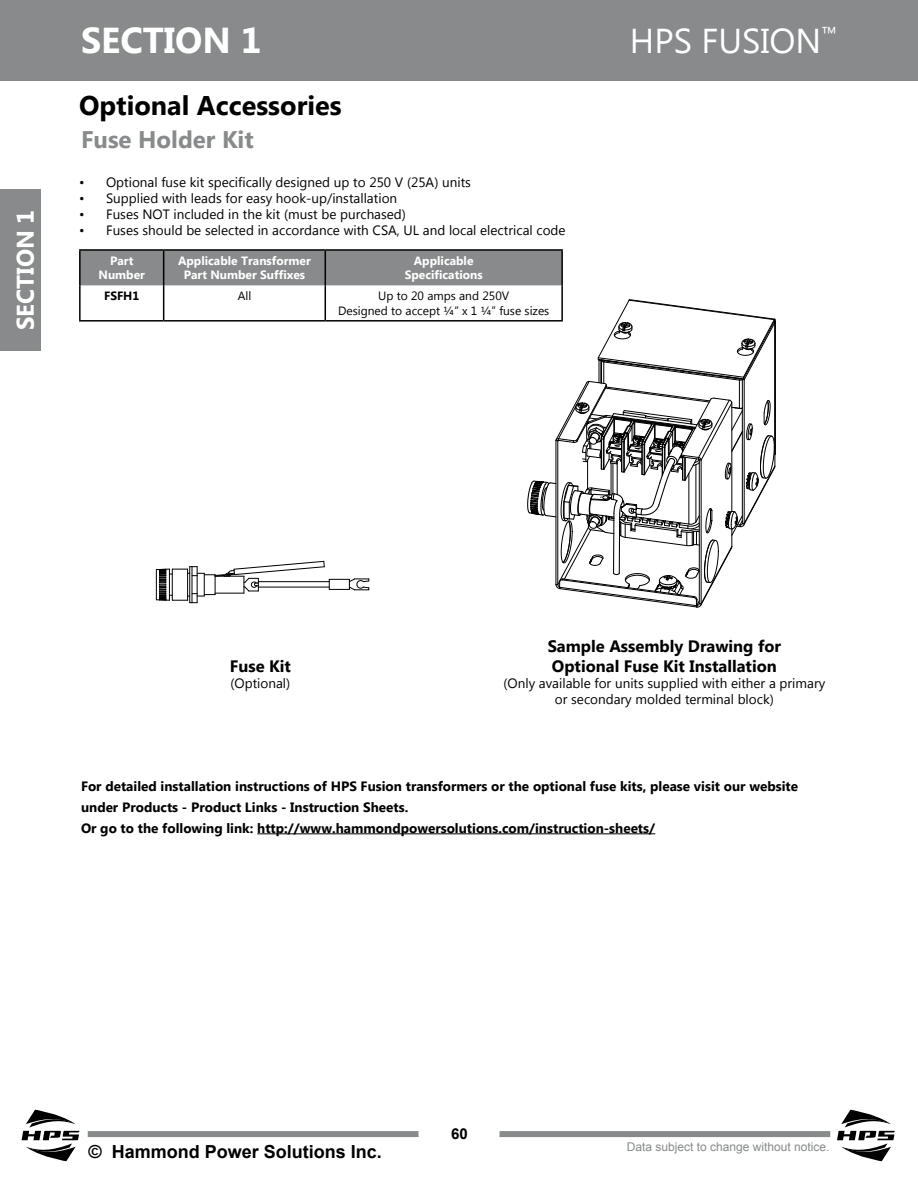
<style>
.page{position:relative;width:918px;height:1188px;background:#fff}
.page>*{position:absolute;margin:0;border:0;box-sizing:border-box;transform-origin:0 0}
.t1{font:700 36px "Microsoft New Tai Lue";color:#fff}
.t2{font:34.5px "Microsoft New Tai Lue";color:#fff}
.t3{font:700 27px "Microsoft New Tai Lue";color:#000}
.t4{font:700 24px "Microsoft New Tai Lue";color:#888a8c}
.t5{font:700 24px "Microsoft New Tai Lue";color:#fff}
.t6{font:700 18px "Arial";color:#000}
.t7{font:700 16.5px/19.8px "Microsoft New Tai Lue";color:#000}
.t8{font:700 15px "Arial";color:#000}
.t9{font:13.5px/16.2px "Microsoft New Tai Lue";color:#000;text-align:center}
.t10{font:700 13.5px/21px "Microsoft New Tai Lue";color:#000}
.t11{font:700 12px/14.4px "Microsoft New Tai Lue";color:#fff;text-align:center}
.t12{font:12px/14.4px "Microsoft New Tai Lue";color:#000;text-align:center}
.t13{font:12px "Arial";color:#888a8c}
.t14{font:700 12px "Microsoft New Tai Lue";color:#000}
</style>
<div class="page">
<div style="left:0;top:189px;width:40px;height:162px;background:#888a8c"></div>
<div style="left:0;top:0;width:918px;height:81px;background:#888a8c"></div>
<svg style="left:22px;top:1110px;width:58px;height:51px"></svg>
<div style="left:88px;top:1131px;width:330px;height:6px;background:#888a8c"></div>
<svg style="left:837px;top:1110px;width:58px;height:51px"></svg>
<div style="left:500px;top:1131px;width:330px;height:6px;background:#888a8c"></div>
<hr style="left:257px;top:833px;width:398px;height:1px;background:#000">
<div style="left:81px;top:251px;width:480px;height:34px;background:#888a8c"></div>
<hr style="left:79px;top:249px;width:85px;height:2px;background:#000">
<hr style="left:79px;top:251px;width:2px;height:34px;background:#000">
<hr style="left:164px;top:249px;width:161px;height:2px;background:#000">
<hr style="left:325px;top:249px;width:238px;height:2px;background:#000">
<hr style="left:79px;top:285px;width:2px;height:35px;background:#000">
<hr style="left:79px;top:320px;width:85px;height:2px;background:#000">
<hr style="left:164px;top:320px;width:161px;height:2px;background:#000">
<hr style="left:325px;top:320px;width:238px;height:2px;background:#000">
<hr style="left:163px;top:251px;width:1px;height:34px;background:#000">
<hr style="left:325px;top:251px;width:1px;height:34px;background:#000">
<hr style="left:561px;top:251px;width:2px;height:34px;background:#000">
<hr style="left:163px;top:285px;width:1px;height:35px;background:#000">
<hr style="left:325px;top:285px;width:1px;height:35px;background:#000">
<hr style="left:561px;top:285px;width:2px;height:35px;background:#000">
<svg style="left:156px;top:561px;width:214px;height:42px"></svg>
<svg style="left:527px;top:300px;width:249px;height:308px"></svg>
<hr style="left:689px;top:473px;width:1px;height:51px;background:#000">
<hr style="left:696px;top:465px;width:1px;height:57px;background:#000">
<hr style="left:617px;top:461px;width:1px;height:34px;background:#000">
<h3 class="t5" style="left:12px;top:330px;width:122px;rotate:-90deg">SECTION 1</h3>
<h1 class="t1" style="left:81px;top:20px;width:182px">SECTION 1</h1>
<h2 class="t2" style="left:630px;top:21px;width:209px">HPS FUSION<sup>™</sup></h2>
<h3 class="t3" style="left:79px;top:90px;width:264px">Optional Accessories</h3>
<h3 class="t4" style="left:81px;top:126px;width:174px">Fuse Holder Kit</h3>
<p class="t9" style="left:79px;top:175px;width:393px">• Optional fuse kit specifically designed up to 250 V (25A) units</p>
<p class="t9" style="left:79px;top:191px;width:320px">• Supplied with leads for easy hook-up/installation</p>
<p class="t9" style="left:79px;top:207px;width:328px">• Fuses NOT included in the kit (must be purchased)</p>
<p class="t9" style="left:79px;top:224px;width:488px">• Fuses should be selected in accordance with CSA, UL and local electrical code</p>
<p class="t11" style="left:99px;top:255px;width:48px">Part<br>Number</p>
<p class="t11" style="left:178px;top:255px;width:134px">Applicable Transformer<br>Part Number Suffixes</p>
<p class="t11" style="left:405px;top:255px;width:79px">Applicable<br>Specifications</p>
<p class="t14" style="left:104px;top:289px;width:37px">FSFH1</p>
<p class="t12" style="left:238px;top:290px;width:15px">All</p>
<p class="t12" style="left:338px;top:290px;width:213px">Up to 20 amps and 250V<br>Designed to accept ¼” x 1 ¼” fuse sizes</p>
<p class="t7" style="left:230px;top:657px;width:63px">Fuse Kit</p>
<p class="t9" style="left:231px;top:676px;width:61px">(Optional)</p>
<p class="t7" style="left:548px;top:637px;width:235px">Sample Assembly Drawing for<br>Optional Fuse Kit Installation</p>
<p class="t9" style="left:504px;top:676px;width:323px">(Only available for units supplied with either a primary or secondary molded terminal block)</p>
<p class="t10" style="left:81px;top:776px;width:719px">For detailed installation instructions of HPS Fusion transformers or the optional fuse kits, please visit our website under Products - Product Links - Instruction Sheets.<br>Or go to the following link: http://www.hammondpowersolutions.com/instruction-sheets/</p>
<h3 class="t6" style="left:88px;top:1140px;width:295px">© Hammond Power Solutions Inc.</h3>
<p class="t8" style="left:451px;top:1124px;width:18px">60</p>
<p class="t13" style="left:627px;top:1139px;width:204px">Data subject to change without notice.</p>
</div>
